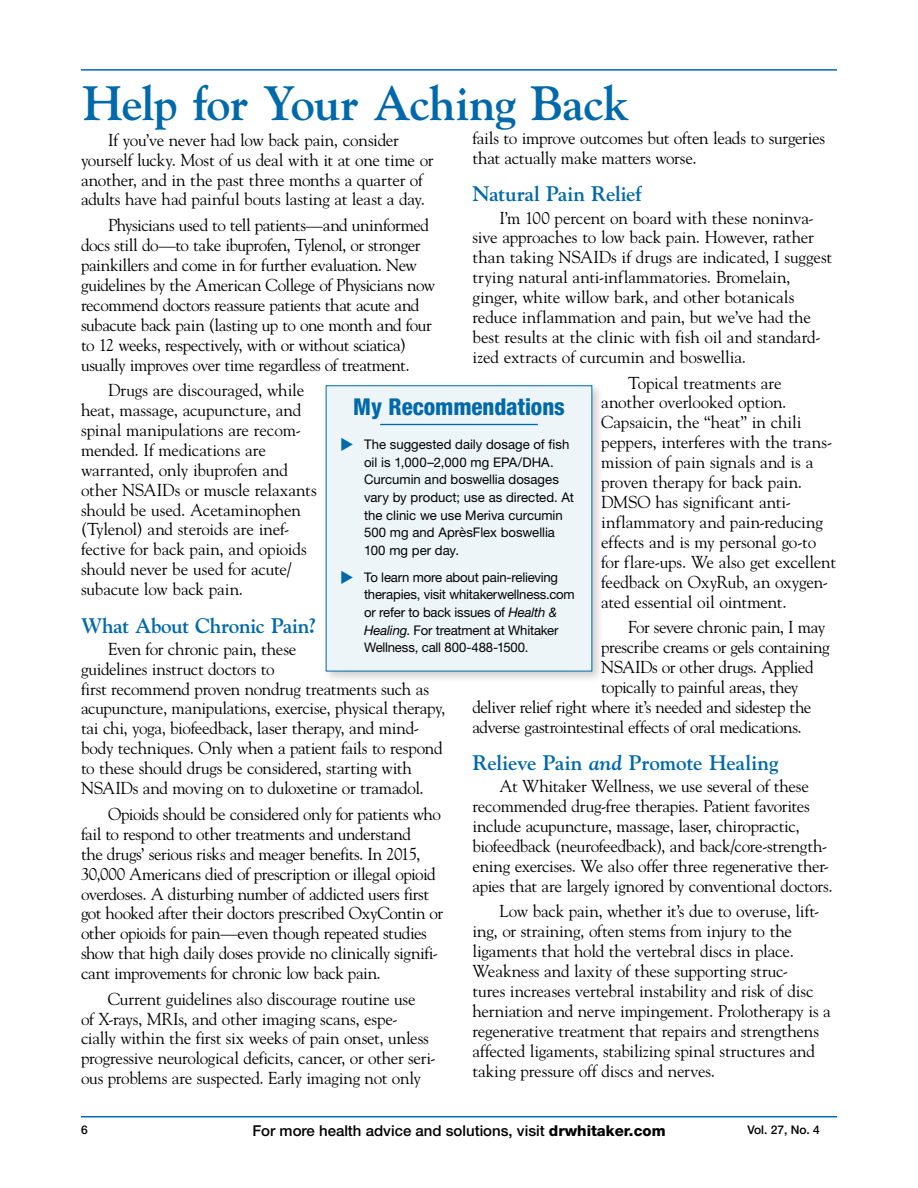
<style>
.page{position:relative;width:918px;height:1188px;background:#fff}
.page>*{position:absolute;margin:0;border:0;box-sizing:border-box;transform-origin:0 0}
.t1{font:700 48px "Goudy Std";letter-spacing:-.02em;color:#0069aa}
.t2{font:800 condensed 23.25px "Helvetica Neue LT Std";letter-spacing:-.005em;color:#0069aa}
.t3{font:700 21px "Goudy Std";letter-spacing:-.01em;color:#0069aa}
.t4{font:17.25px/20px "Goudy Std";letter-spacing:-.02em;color:#000}
.t5{font:500 15px "Helvetica Neue LT Std";color:#000}
.t6{font:13.35px/17.7px "Helvetica Neue LT Std";letter-spacing:-.005em;color:#000}
.t7{font:500 12px "Helvetica Neue LT Std";color:#000}
.s1{font-style:italic}
.s2{color:#0069aa}
.s3{font-weight:800}
</style>
<div class="page">
<hr style="left:81px;top:1116px;width:756px;height:1px;background:#0069aa">
<hr style="left:81px;top:69px;width:756px;height:2px;background:#0069aa">
<div style="left:322px;top:382px;width:283px;height:302px;background:#000;opacity:.2"></div>
<div style="left:326px;top:385px;width:266px;height:286px;background:#edf5f9"></div>
<hr style="left:380px;top:424px;width:158px;height:1px;background:#0069aa">
<h1 class="t1" style="left:82px;top:74px;width:549px">Help for Your Aching Back</h1>
<p class="t4" style="left:473px;top:128px;width:354px">fails to improve outcomes but often leads to surgeries that actually make matters worse.</p>
<p class="t3" style="left:472px;top:182px;width:171px">Natural Pain Relief</p>
<p class="t4" style="left:472px;top:207px;width:361px;text-indent:27px">I’m 100 percent on board with these noninva&shy;sive approaches to low back pain. However, rather than taking NSAIDs if drugs are indicated, I suggest trying natural anti-inflammatories. Bromelain, ginger, white willow bark, and other botanicals reduce inflammation and pain, but we’ve had the best results at the clinic with fish oil and standard&shy;ized extracts of curcumin and boswellia.</p>
<p class="t4" style="left:601px;top:372px;width:236px;text-indent:27px">Topical treatments are another overlooked option.<br>Capsaicin, the “heat” in chili peppers, interferes with the trans&shy;mission of pain signals and is a proven therapy for back pain.<br>DMSO has significant anti&shy;inflammatory and pain-reducing effects and is my personal go-to for flare-ups. We also get excellent feedback on OxyRub, an oxygen&shy;ated essential oil ointment.</p>
<p class="t4" style="left:628px;top:617px;width:199px">For severe chronic pain, I may</p>
<p class="t4" style="left:601px;top:637px;width:230px">prescribe creams or gels containing</p>
<p class="t4" style="left:601px;top:657px;width:214px">NSAIDs or other drugs. Applied</p>
<p class="t4" style="left:601px;top:677px;width:199px">topically to painful areas, they</p>
<p class="t4" style="left:473px;top:697px;width:340px">deliver relief right where it’s needed and sidestep the</p>
<p class="t4" style="left:473px;top:717px;width:331px">adverse gastrointestinal effects of oral medications.</p>
<p class="t3" style="left:472px;top:750px;width:307px">Relieve Pain <span class="s1">and</span> Promote Healing</p>
<p class="t4" style="left:472px;top:776px;width:362px;text-indent:27px">At Whitaker Wellness, we use several of these recommended drug-free therapies. Patient favorites include acupuncture, massage, laser, chiropractic, biofeedback (neurofeedback), and back/core-strength&shy;ening exercises. We also offer three regenerative ther&shy;apies that are largely ignored by conventional doctors.</p>
<p class="t4" style="left:472px;top:901px;width:360px;text-indent:27px">Low back pain, whether it’s due to overuse, lift&shy;ing, or straining, often stems from injury to the ligaments that hold the vertebral discs in place.<br>Weakness and laxity of these supporting struc-<br>tures increases vertebral instability and risk of disc herniation and nerve impingement. Prolotherapy is a regenerative treatment that repairs and strengthens affected ligaments, stabilizing spinal structures and taking pressure off discs and nerves.</p>
<p class="t4" style="left:81px;top:129px;width:354px;text-indent:27px">If you’ve never had low back pain, consider yourself lucky. Most of us deal with it at one time or another, and in the past three months a quarter of adults have had painful bouts lasting at least a day.</p>
<p class="t4" style="left:81px;top:215px;width:356px;text-indent:27px">Physicians used to tell patients—and uninformed docs still do—to take ibuprofen, Tylenol, or stronger painkillers and come in for further evaluation. New guidelines by the American College of Physicians now recommend doctors reassure patients that acute and subacute back pain (lasting up to one month and four to 12 weeks, respectively, with or without sciatica) usually improves over time regardless of treatment.</p>
<p class="t4" style="left:81px;top:380px;width:237px;text-indent:27px">Drugs are discouraged, while heat, massage, acupuncture, and spinal manipulations are recom&shy;mended. If medications are warranted, only ibuprofen and other NSAIDs or muscle relaxants should be used. Acetaminophen (Tylenol) and steroids are inef&shy;fective for back pain, and opioids should never be used for acute/ subacute low back pain.</p>
<p class="t3" style="left:81px;top:613px;width:237px">What About Chronic Pain?</p>
<p class="t4" style="left:81px;top:638px;width:366px;text-indent:27px">Even for chronic pain, these<br>guidelines instruct doctors to<br>first recommend proven nondrug treatments such as acupuncture, manipulations, exercise, physical therapy, tai chi, yoga, biofeedback, laser therapy, and mind&shy;body techniques. Only when a patient fails to respond to these should drugs be considered, starting with NSAIDs and moving on to duloxetine or tramadol.</p>
<p class="t4" style="left:81px;top:804px;width:364px;text-indent:27px">Opioids should be considered only for patients who fail to respond to other treatments and understand<br>the drugs’ serious risks and meager benefits. In 2015, 30,000 Americans died of prescription or illegal opioid overdoses. A disturbing number of addicted users first got hooked after their doctors prescribed OxyContin or other opioids for pain—even though repeated studies show that high daily doses provide no clinically signifi&shy;cant improvements for chronic low back pain.</p>
<p class="t4" style="left:81px;top:988px;width:356px;text-indent:27px">Current guidelines also discourage routine use<br>of X-rays, MRIs, and other imaging scans, espe&shy;cially within the first six weeks of pain onset, unless progressive neurological deficits, cancer, or other seri&shy;ous problems are suspected. Early imaging not only</p>
<h2 class="t2" style="left:353px;top:392px;width:213px">My Recommendations</h2>
<p class="t6" style="left:364px;top:435px;width:211px;text-indent:-24px"><span class="s2">◆</span> The suggested daily dosage of fish oil is 1,000–2,000 mg EPA/DHA.<br>Curcumin and boswellia dosages vary by product; use as directed. At the clinic we use Meriva curcumin<br>500 mg and AprèsFlex boswellia<br>100 mg per day.</p>
<p class="t6" style="left:364px;top:568px;width:212px;text-indent:-24px"><span class="s2">◆</span> To learn more about pain-relieving therapies, visit whitakerwellness.com or refer to back issues of <span class="s1">Health &amp; Healing</span>. For treatment at Whitaker Wellness, call 800-488-1500.</p>
<p class="t7" style="left:81px;top:1123px;width:8px">6</p>
<p class="t5" style="left:252px;top:1122px;width:415px">For more health advice and solutions, visit <span class="s3">drwhitaker.com</span></p>
<p class="t7" style="left:747px;top:1123px;width:74px">Vol. 27, No. 4</p>
</div>
